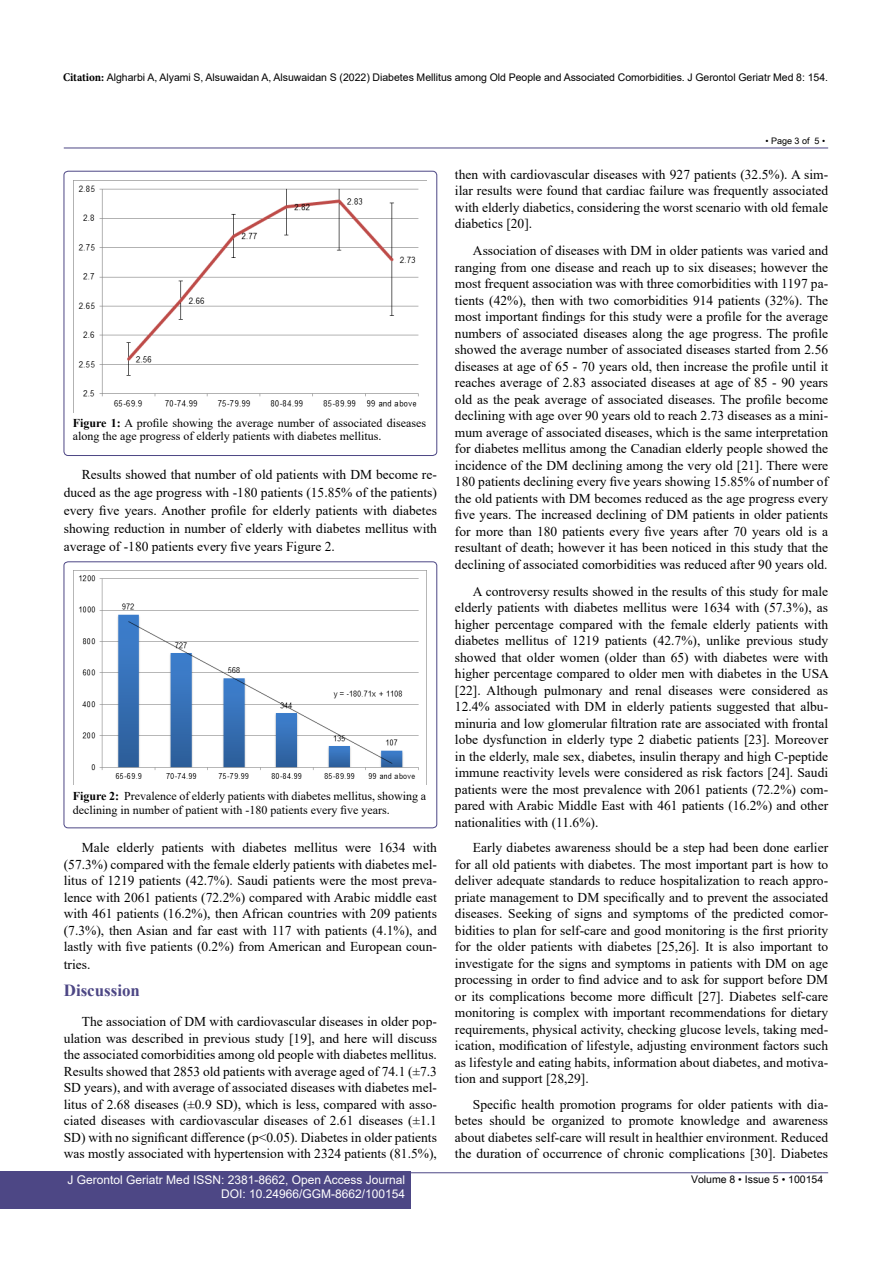
<style>
.page{position:relative;width:893px;height:1263px;background:#fff}
.page>*{position:absolute;margin:0;border:0;box-sizing:border-box;transform-origin:0 0}
.t1{font:700 16.95px "Times New Roman";color:#4d4785}
.t2{font:13.5px/16.5px "Times New Roman";color:#000;text-align:justify}
.t3{font:12px/13.5px "Times New Roman";color:#000}
.t4{font:12px/14.2px "Arial";color:#fff;text-align:right}
.t5{font:10.5px "Arial";color:#000}
.t6{font:10.5px "Arial Unicode MS";color:#000}
.t7{font:9px "Arial Unicode MS";color:#000}
.s1{font-family:"Minion Pro";font-weight:700;font-stretch:condensed;font-size:12px}
.s2{font-weight:700}
</style>
<div class="page">
<hr style="left:64px;top:148px;width:764px;height:1px;background:#4d4785">
<hr style="left:64px;top:1172px;width:764px;height:1px;background:#4d4785">
<div style="left:0;top:1171px;width:410px;height:38px;background:#4d4785"></div>
<div style="left:64px;top:171px;width:373px;height:285px;border:1px solid #4d4785;border-radius:4px"></div>
<img style="left:74px;top:180px;width:352px;height:227px">
<div style="left:64px;top:562px;width:373px;height:266px;border:1px solid #4d4785;border-radius:4px"></div>
<img style="left:74px;top:570px;width:352px;height:209px">
<p class="t5" style="left:63px;top:70px;width:767px"><span class="s1">Citation:</span> Algharbi A, Alyami S, Alsuwaidan A, Alsuwaidan S (2022) Diabetes Mellitus among Old People and Associated Comorbidities. J Gerontol Geriatr Med 8: 154.</p>
<p class="t3" style="left:73px;top:416px;width:355px"><span class="s2">Figure 1:</span> A profile showing the average number of associated diseases along the age progress of elderly patients with diabetes mellitus.</p>
<p class="t2" style="left:64px;top:465px;width:375px;line-height:18px;text-indent:18px">Results showed that number of old patients with DM become re&shy;duced as the age progress with -180 patients (15.85% of the patients) every five years. Another profile for elderly patients with diabetes showing reduction in number of elderly with diabetes mellitus with average of -180 patients every five years Figure 2.</p>
<p class="t3" style="left:73px;top:789px;width:355px"><span class="s2">Figure 2:</span> Prevalence of elderly patients with diabetes mellitus, showing a declining in number of patient with -180 patients every five years.</p>
<p class="t2" style="left:64px;top:839px;width:375px;text-indent:18px">Male elderly patients with diabetes mellitus were 1634 with (57.3%) compared with the female elderly patients with diabetes mel&shy;litus of 1219 patients (42.7%). Saudi patients were the most preva&shy;lence with 2061 patients (72.2%) compared with Arabic middle east with 461 patients (16.2%), then African countries with 209 patients (7.3%), then Asian and far east with 117 with patients (4.1%), and lastly with five patients (0.2%) from American and European coun-</p>
<p class="t2" style="left:64px;top:956px;width:28px">tries.</p>
<p class="t1" style="left:64px;top:978px;width:78px">Discussion</p>
<p class="t2" style="left:64px;top:1013px;width:375px;text-indent:18px">The association of DM with cardiovascular diseases in older pop&shy;ulation was described in previous study [19], and here will discuss the associated comorbidities among old people with diabetes mellitus.<br>Results showed that 2853 old patients with average aged of 74.1 (±7.3<br>SD years), and with average of associated diseases with diabetes mel&shy;litus of 2.68 diseases (±0.9 SD), which is less, compared with asso&shy;ciated diseases with cardiovascular diseases of 2.61 diseases (±1.1<br>SD) with no significant difference (p&lt;0.05). Diabetes in older patients was mostly associated with hypertension with 2324 patients (81.5%),</p>
<p class="t7" style="left:765px;top:134px;width:61px">• Page 3 of 5 •</p>
<p class="t2" style="left:455px;top:166px;width:375px">then with cardiovascular diseases with 927 patients (32.5%). A sim&shy;ilar results were found that cardiac failure was frequently associated with elderly diabetics, considering the worst scenario with old female diabetics [20].</p>
<p class="t2" style="left:455px;top:242px;width:375px;text-indent:18px">Association of diseases with DM in older patients was varied and ranging from one disease and reach up to six diseases; however the most frequent association was with three comorbidities with 1197 pa&shy;tients (42%), then with two comorbidities 914 patients (32%). The most important findings for this study were a profile for the average numbers of associated diseases along the age progress. The profile showed the average number of associated diseases started from 2.56 diseases at age of 65 - 70 years old, then increase the profile until it reaches average of 2.83 associated diseases at age of 85 - 90 years old as the peak average of associated diseases. The profile become declining with age over 90 years old to reach 2.73 diseases as a mini&shy;mum average of associated diseases, which is the same interpretation for diabetes mellitus among the Canadian elderly people showed the incidence of the DM declining among the very old [21]. There were 180 patients declining every five years showing 15.85% of number of the old patients with DM becomes reduced as the age progress every five years. The increased declining of DM patients in older patients for more than 180 patients every five years after 70 years old is a resultant of death; however it has been noticed in this study that the declining of associated comorbidities was reduced after 90 years old.</p>
<p class="t2" style="left:455px;top:583px;width:375px;text-indent:18px">A controversy results showed in the results of this study for male elderly patients with diabetes mellitus were 1634 with (57.3%), as higher percentage compared with the female elderly patients with diabetes mellitus of 1219 patients (42.7%), unlike previous study showed that older women (older than 65) with diabetes were with higher percentage compared to older men with diabetes in the USA [22]. Although pulmonary and renal diseases were considered as 12.4% associated with DM in elderly patients suggested that albu&shy;minuria and low glomerular filtration rate are associated with frontal lobe dysfunction in elderly type 2 diabetic patients [23]. Moreover in the elderly, male sex, diabetes, insulin therapy and high C-peptide immune reactivity levels were considered as risk factors [24]. Saudi patients were the most prevalence with 2061 patients (72.2%) com&shy;pared with Arabic Middle East with 461 patients (16.2%) and other nationalities with (11.6%).</p>
<p class="t2" style="left:455px;top:839px;width:375px;text-indent:18px">Early diabetes awareness should be a step had been done earlier for all old patients with diabetes. The most important part is how to deliver adequate standards to reduce hospitalization to reach appro&shy;priate management to DM specifically and to prevent the associated diseases. Seeking of signs and symptoms of the predicted comor&shy;bidities to plan for self-care and good monitoring is the first priority for the older patients with diabetes [25,26]. It is also important to investigate for the signs and symptoms in patients with DM on age processing in order to find advice and to ask for support before DM or its complications become more difficult [27]. Diabetes self-care monitoring is complex with important recommendations for dietary requirements, physical activity, checking glucose levels, taking med&shy;ication, modification of lifestyle, adjusting environment factors such as lifestyle and eating habits, information about diabetes, and motiva&shy;tion and support [28,29].</p>
<p class="t2" style="left:455px;top:1095px;width:375px;text-indent:18px">Specific health promotion programs for older patients with dia&shy;betes should be organized to promote knowledge and awareness about diabetes self-care will result in healthier environment. Reduced the duration of occurrence of chronic complications [30]. Diabetes</p>
<p class="t4" style="left:68px;top:1172px;width:339px">J Gerontol Geriatr Med ISSN: 2381-8662, Open Access Journal<br>DOI: 10.24966/GGM-8662/100154</p>
<p class="t6" style="left:691px;top:1172px;width:134px">Volume 8 • Issue 5 • 100154</p>
</div>
